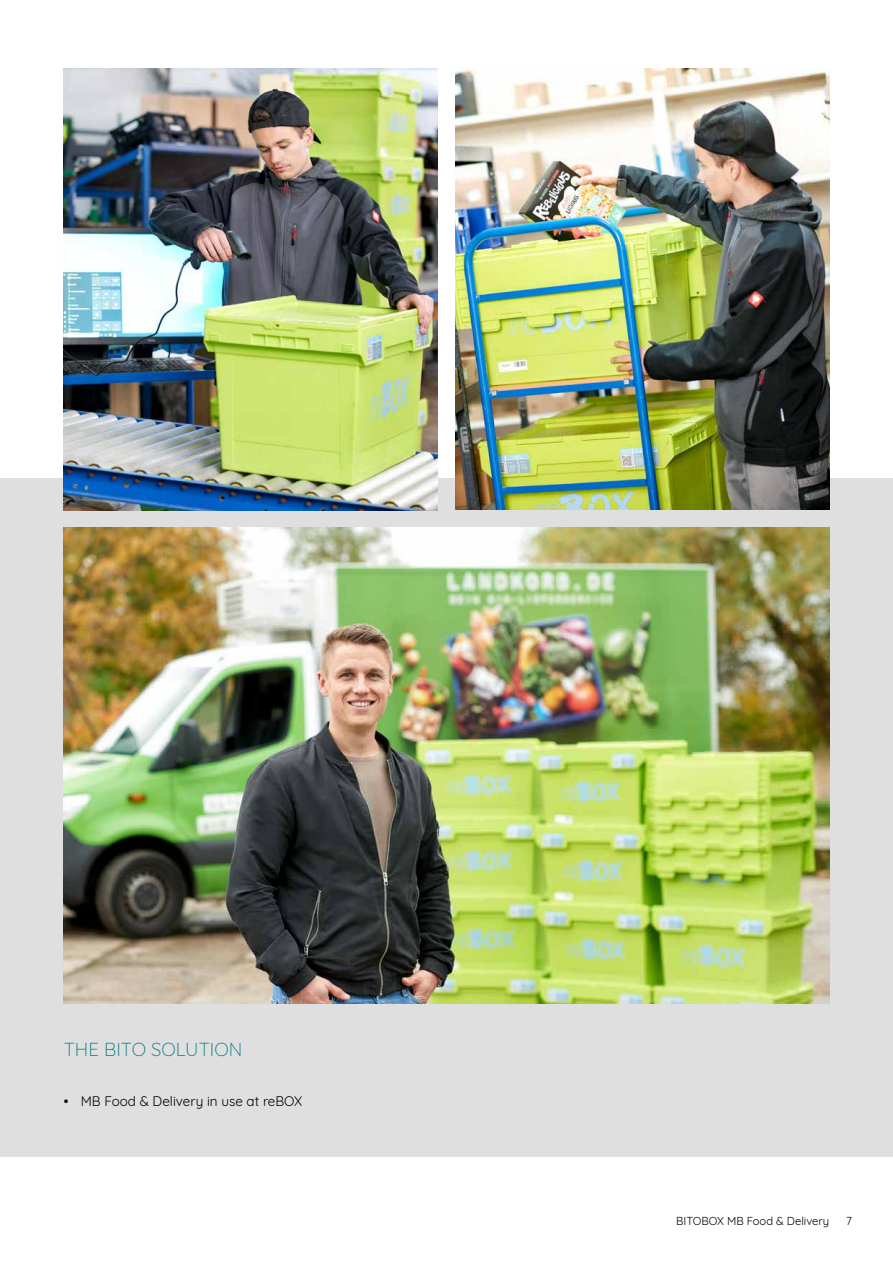
<style>
.page{position:relative;width:893px;height:1263px;background:#fff}
.page>*{position:absolute;margin:0;border:0;box-sizing:border-box;transform-origin:0 0}
.t1{font:300 18.75px "Quicksand";color:#007a80}
.t2{font:13.5px "Quicksand";color:#000}
.t3{font:11.25px "Quicksand";color:#000}
.s1{font-weight:500}
</style>
<div class="page">
<div style="left:0;top:478px;width:893px;height:679px;background:#dfdfdf"></div>
<img style="left:64px;top:68px;width:374px;height:442px">
<img style="left:455px;top:68px;width:374px;height:441px">
<img style="left:64px;top:527px;width:765px;height:476px">
<h1 class="t1" style="left:64px;top:1035px;width:180px">THE BITO SOLUTION</h1>
<p class="t2" style="left:64px;top:1090px;width:240px"><span class="s1">•</span> MB Food &amp; Delivery in use at reBOX</p>
<p class="t3" style="left:676px;top:1212px;width:154px">BITOBOX MB Food &amp; Delivery</p>
<p class="t3" style="left:846px;top:1212px;width:7px">7</p>
</div>
